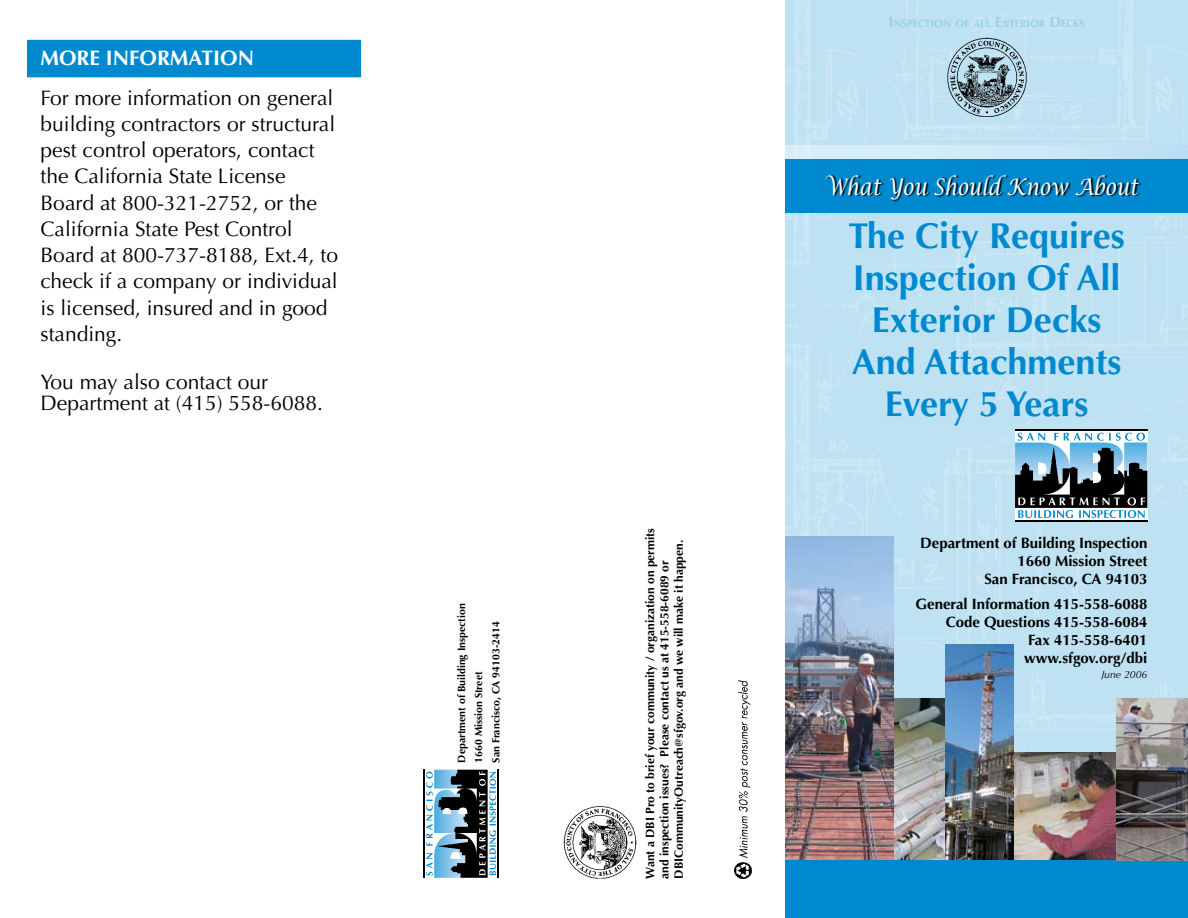
<style>
.page{position:relative;width:1188px;height:918px;background:#fff}
.page>*{position:absolute;margin:0;border:0;box-sizing:border-box;transform-origin:0 0}
.t1{font:700 36px/42px "Optima LT Std";color:#0089cf;text-align:center}
.t2{font:italic 22.95px "Lucida Calligraphy";color:#fff;scale:.83 1}
.t3{font:21px/26.2px "Optima LT Std";color:#000}
.t4{font:700 21px "Optima LT Std";color:#fff}
.t5{font:700 15px/18px "Optima LT Std";color:#000;text-align:right}
.t6{font:700 12px/14.4px "Optima LT Std";color:#000}
.t7{font:700 10.5px/17.1px "Optima LT Std";color:#000}
.t8{font:700 10.5px "Optima LT Std";color:#99d0ec}
.t9{font:italic 10.5px "Optima LT Std";color:#000}
.s1{font-size:15px}
</style>
<div class="page">
<img style="left:785px;top:0;width:403px;height:753px">
<img style="left:785px;top:537px;width:109px;height:324px">
<img style="left:894px;top:699px;width:51px;height:162px">
<img style="left:1014px;top:753px;width:102px;height:108px">
<img style="left:945px;top:645px;width:69px;height:216px">
<div style="left:785px;top:861px;width:403px;height:57px;background:#0089cf"></div>
<img style="left:1116px;top:699px;width:72px;height:162px">
<img style="left:946px;top:37px;width:81px;height:80px">
<div style="left:1015px;top:429px;width:133px;height:93px;background:linear-gradient(to right,#fff,#fff)"></div>
<hr style="left:1015px;top:520px;width:132px;height:2px;background:#000">
<hr style="left:1015px;top:429px;width:132px;height:1px;background:#000">
<svg style="left:1015px;top:433px;width:132px;height:85px"></svg>
<div style="left:785px;top:145px;width:403px;height:16px;background:linear-gradient(to right,#def0f8,#c0dff3)"></div>
<div style="left:785px;top:159px;width:403px;height:54px;background:#0089cf"></div>
<svg style="left:826px;top:175px;width:356px;height:54px"></svg>
<svg style="left:424px;top:770px;width:74px;height:108px"></svg>
<hr style="left:498px;top:770px;width:1px;height:108px;background:#000">
<hr style="left:423px;top:770px;width:1px;height:108px;background:#000">
<svg style="left:426px;top:770px;width:70px;height:108px"></svg>
<img style="left:735px;top:680px;width:17px;height:198px">
<img style="left:564px;top:806px;width:72px;height:73px">
<div style="left:27px;top:40px;width:334px;height:37px;background:#0089cf"></div>
<p class="t4" style="left:40px;top:46px;width:33px">More</p>
<p class="t4" style="left:106px;top:46px;width:38px">Informatio</p>
<p class="t4" style="left:238px;top:46px;width:18px">n</p>
<p class="t3" style="left:40px;top:85px;width:299px">For more information on general building contractors or structural pest control operators, contact the California State License<br>Board at 800-321-2752, or the<br>California State Pest Control<br>Board at 800-737-8188, Ext.4, to check if a company or individual is licensed, insured and in good standing.</p>
<p class="t3" style="left:40px;top:372px;width:284px;line-height:21px">You may also contact our<br>Department at (415) 558-6088.</p>
<p class="t7" style="left:453px;top:763px;width:161px;rotate:-90deg">Department of Building Inspection<br>1660 Mission Street<br>San Francisco, CA 94103-2414</p>
<p class="t6" style="left:643px;top:879px;width:352px;rotate:-90deg">Want a DBI Pro to brief your community / organization on permits and inspection issues? Please contact us at 415-558-6089 or<br>DBICommunityOutreach@sfgov.org and we will make it happen.</p>
<p class="t8" style="left:888px;top:18px;width:198px"><span class="s1">I</span>NSPECTION OF ALL <span class="s1">E</span>XTERIOR <span class="s1">D</span>ECKS</p>
<p class="t2" style="left:825px;top:173px;width:379px">What You Should Know About</p>
<h1 class="t1" style="left:848px;top:215px;width:278px">The City Requires<br>Inspection Of All<br>Exterior Decks<br>And Attachments<br>Every 5 Years</h1>
<p class="t5" style="left:920px;top:534px;width:229px">Department of Building Inspection<br>1660 Mission Street<br>San Francisco, CA 94103</p>
<p class="t5" style="left:916px;top:595px;width:233px">General Information 415-558-6088<br>Code Questions 415-558-6084<br>Fax 415-558-6401 www.sfgov.org/dbi</p>
<p class="t9" style="left:1101px;top:669px;width:48px">June 2006</p>
</div>
